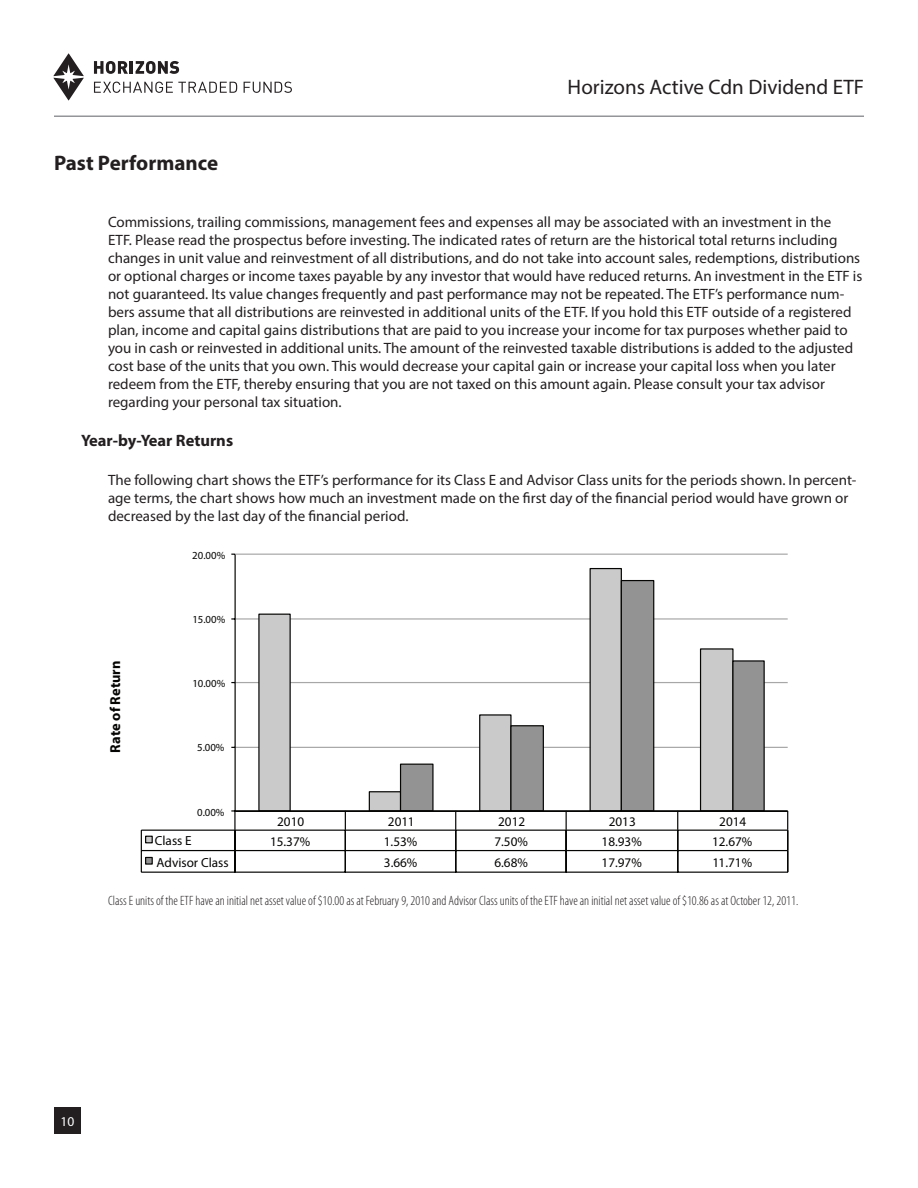
<style>
.page{position:relative;width:918px;height:1188px;background:#fff}
.page>*{position:absolute;margin:0;border:0;box-sizing:border-box;transform-origin:0 0}
.Notes_Top_Header{font:21px "Myriad Pro";color:#231f20}
.Notes_Top_H1{font:700 21px "Myriad Pro";color:#231f20}
.Notes_H1{font:700 16.5px "Myriad Pro";color:#231f20}
.Notes{font:15px/18px "Myriad Pro";color:#231f20}
.t1{font:700 14.4px "Myriad Pro";color:#050504}
.FIN_Footer{font:300 condensed 13.5px "Myriad Pro";color:#231f20}
.t2{font:13.5px "Myriad Pro";color:#fff}
.t3{font:13.2px "Myriad Pro";color:#050504}
.t4{font:10.8px "Myriad Pro";color:#050504}
</style>
<div class="page">
<hr style="left:54px;top:116px;width:810px;height:1px;background:#939598">
<div style="left:54px;top:1107px;width:27px;height:27px;background:#231f20"></div>
<svg style="left:94px;top:61px;width:85px;height:13px"></svg>
<svg style="left:53px;top:53px;width:31px;height:47px"></svg>
<svg style="left:94px;top:82px;width:143px;height:11px"></svg>
<svg style="left:244px;top:82px;width:48px;height:11px"></svg>
<hr style="left:235px;top:747px;width:553px;height:1px;background:#a7a7a7">
<hr style="left:235px;top:682px;width:553px;height:1px;background:#a7a7a7">
<hr style="left:235px;top:618px;width:553px;height:2px;background:#a7a7a7">
<hr style="left:235px;top:554px;width:553px;height:1px;background:#a7a7a7">
<svg style="left:258px;top:568px;width:364px;height:243px"></svg>
<svg style="left:399px;top:579px;width:366px;height:232px"></svg>
<hr style="left:235px;top:554px;width:1px;height:257px;background:#050504">
<hr style="left:235px;top:811px;width:553px;height:1px;background:#050504">
<svg style="left:231px;top:810px;width:5px;height:20px"></svg>
<hr style="left:141px;top:830px;width:647px;height:1px;background:#050504">
<hr style="left:234px;top:830px;width:2px;height:21px;background:#050504">
<div style="left:145px;top:836px;width:8px;height:7px;background:#cbcaca;border:1px solid #050504"></div>
<hr style="left:141px;top:850px;width:647px;height:1px;background:#050504">
<svg style="left:141px;top:831px;width:1px;height:41px"></svg>
<hr style="left:141px;top:872px;width:647px;height:1px;background:#050504">
<hr style="left:234px;top:851px;width:2px;height:21px;background:#050504">
<svg style="left:345px;top:812px;width:1px;height:60px"></svg>
<svg style="left:455px;top:812px;width:1px;height:60px"></svg>
<svg style="left:566px;top:812px;width:1px;height:60px"></svg>
<svg style="left:677px;top:812px;width:1px;height:60px"></svg>
<svg style="left:787px;top:812px;width:1px;height:60px"></svg>
<div style="left:145px;top:857px;width:8px;height:8px;background:#949393;border:1px solid #050504"></div>
<p class="Notes_Top_H1" style="left:54px;top:150px;width:166px">Past Performance</p>
<p class="Notes_Top_Header" style="left:568px;top:74px;width:298px">Horizons Active Cdn Dividend ETF</p>
<p class="Notes" style="left:108px;top:213px;width:756px">Commissions, trailing commissions, management fees and expenses all may be associated with an investment in the<br>ETF. Please read the prospectus before investing. The indicated rates of return are the historical total returns including changes in unit value and reinvestment of all distributions, and do not take into account sales, redemptions, distributions or optional charges or income taxes payable by any investor that would have reduced returns. An investment in the ETF is not guaranteed. Its value changes frequently and past performance may not be repeated. The ETF’s performance num&shy;bers assume that all distributions are reinvested in additional units of the ETF. If you hold this ETF outside of a registered plan, income and capital gains distributions that are paid to you increase your income for tax purposes whether paid to you in cash or reinvested in additional units. The amount of the reinvested taxable distributions is added to the adjusted cost base of the units that you own. This would decrease your capital gain or increase your capital loss when you later redeem from the ETF, thereby ensuring that you are not taxed on this amount again. Please consult your tax advisor regarding your personal tax situation.</p>
<p class="Notes_H1" style="left:81px;top:430px;width:154px">Year-by-Year Returns</p>
<p class="Notes" style="left:108px;top:471px;width:750px">The following chart shows the ETF’s performance for its Class E and Advisor Class units for the periods shown. In percent&shy;age terms, the chart shows how much an investment made on the first day of the financial period would have grown or decreased by the last day of the financial period.</p>
<p class="t4" style="left:192px;top:549px;width:34px">20.00%</p>
<p class="t1" style="left:106px;top:753px;width:93px;rotate:-90deg">Rate of Return</p>
<p class="t4" style="left:192px;top:613px;width:34px">15.00%</p>
<p class="t4" style="left:192px;top:677px;width:34px">10.00%</p>
<p class="t4" style="left:197px;top:741px;width:29px">5.00%</p>
<p class="t4" style="left:197px;top:805px;width:29px">0.00%</p>
<p class="t3" style="left:277px;top:813px;width:29px">2010</p>
<p class="t3" style="left:388px;top:813px;width:28px">2011</p>
<p class="t3" style="left:498px;top:813px;width:29px">2012</p>
<p class="t3" style="left:609px;top:813px;width:29px">2013</p>
<p class="t3" style="left:719px;top:813px;width:29px">2014</p>
<p class="t3" style="left:155px;top:833px;width:38px">Class E</p>
<p class="t3" style="left:270px;top:833px;width:42px">15.37%</p>
<p class="t3" style="left:384px;top:833px;width:35px">1.53%</p>
<p class="t3" style="left:494px;top:833px;width:35px">7.50%</p>
<p class="t3" style="left:602px;top:833px;width:42px">18.93%</p>
<p class="t3" style="left:712px;top:833px;width:42px">12.67%</p>
<p class="t3" style="left:156px;top:854px;width:74px">Advisor Class</p>
<p class="t3" style="left:384px;top:854px;width:35px">3.66%</p>
<p class="t3" style="left:494px;top:854px;width:35px">6.68%</p>
<p class="t3" style="left:602px;top:854px;width:42px">17.97%</p>
<p class="t3" style="left:712px;top:854px;width:41px">11.71%</p>
<p class="FIN_Footer" style="left:108px;top:893px;width:692px">Class E units of the ETF have an initial net asset value of $10.00 as at February 9, 2010 and Advisor Class units of the ETF have an initial net asset value of $10.86 as at October 12, 2011.</p>
<p class="t2" style="left:61px;top:1113px;width:15px">10</p>
</div>
